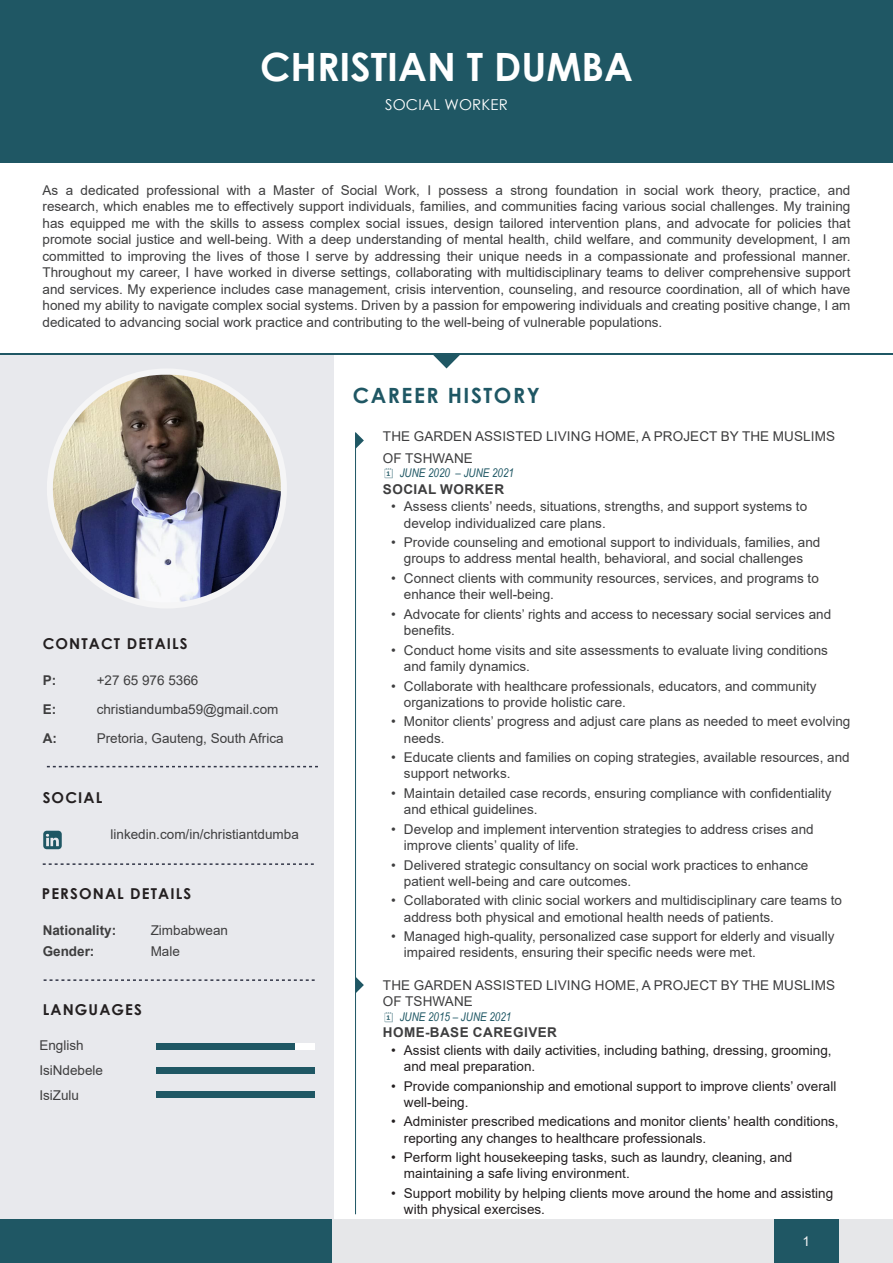
<style>
.page{position:relative;width:893px;height:1263px;background:#fff}
.page>*{position:absolute;margin:0;border:0;box-sizing:border-box;transform-origin:0 0}
.t1{font:700 39px "Century Gothic";color:#fff}
.Page_Titles{font:700 21px "Century Gothic";letter-spacing:.075em;color:#1f5764}
.Icon_Title_left{font:700 15px "Century Gothic";letter-spacing:.075em;color:#231f20}
.t2{font:15px "Century Gothic";letter-spacing:.01em;color:#fff}
.Regular_Text{font:13.5px/16.2px "Arial";color:#3e3e3f}
.t3{font:13.5px/16.2px "Arial";color:#231f20}
.contact_details{font:13.5px "Arial";color:#3e3e3f}
.Company___Date{font:13.5px/16.2px "Arial";letter-spacing:.01em;color:#3e3e3f}
.Position_copy_2{font:700 13.5px "Arial";letter-spacing:.035em;color:#3e3e3f}
.Lanaguages{font:13.5px "Arial";color:#3e3e3f}
.Pwersonal_Details{font:700 13.5px "Arial";color:#3e3e3f}
.Pwersonal_Details-2{font:13.5px "Arial";color:#3e3e3f}
.contact_details-2{font:700 13.5px "Arial";color:#3e3e3f}
.t4{font:13.5px "Arial";color:#f5f5f6}
.t5{font:italic 12px "Arial Narrow";color:#1f5764}
</style>
<div class="page">
<div style="left:0;top:354px;width:334px;height:909px;background:#e8e9ed"></div>
<div style="left:0;top:1219px;width:893px;height:44px;background:#e6e7e9"></div>
<div style="left:0;top:1219px;width:332px;height:44px;background:#1f5764"></div>
<div style="left:774px;top:1219px;width:65px;height:44px;background:#1f5764"></div>
<div style="left:0;top:0;width:893px;height:162px;background:#1f5764"></div>
<hr style="left:0;top:353px;width:893px;height:2px;background:#1f5764">
<svg style="left:433px;top:355px;width:27px;height:13px"></svg>
<svg style="left:44px;top:979px;width:271px;height:2px"></svg>
<svg style="left:43px;top:863px;width:271px;height:2px"></svg>
<svg style="left:356px;top:977px;width:8px;height:16px"></svg>
<div style="left:156px;top:1068px;width:159px;height:6px;background:#1f5764"></div>
<div style="left:156px;top:1043px;width:159px;height:6px;background:#fff"></div>
<div style="left:156px;top:1043px;width:138px;height:6px;background:#1f5764"></div>
<img style="left:54px;top:375px;width:226px;height:230px">
<div style="left:47px;top:368px;width:240px;height:240px;border:6px solid #f5f5f6;border-radius:50%"></div>
<svg style="left:47px;top:766px;width:271px;height:1px"></svg>
<svg style="left:43px;top:831px;width:19px;height:18px"></svg>
<hr style="left:355px;top:433px;width:1px;height:781px;background:#1f5764">
<svg style="left:355px;top:432px;width:9px;height:17px"></svg>
<div style="left:156px;top:1092px;width:159px;height:6px;background:#1f5764"></div>
<h1 class="t1" style="left:260px;top:38px;width:374px">CHRISTIAN T DUMBA</h1>
<p class="t2" style="left:385px;top:95px;width:124px">SOCIAL WORKER</p>
<p class="Regular_Text" style="left:43px;top:182px;width:809px;text-align:justify">As a dedicated professional with a Master of Social Work, I possess a strong foundation in social work theory, practice, and research, which enables me to effectively support individuals, families, and communities facing various social challenges. My training has equipped me with the skills to assess complex social issues, design tailored intervention plans, and advocate for policies that promote social justice and well-being. With a deep understanding of mental health, child welfare, and community development, I am committed to improving the lives of those I serve by addressing their unique needs in a compassionate and professional manner.<br>Throughout my career, I have worked in diverse settings, collaborating with multidisciplinary teams to deliver comprehensive support and services. My experience includes case management, crisis intervention, counseling, and resource coordination, all of which have honed my ability to navigate complex social systems. Driven by a passion for empowering individuals and creating positive change, I am dedicated to advancing social work practice and contributing to the well-being of vulnerable populations.</p>
<p class="Icon_Title_left" style="left:43px;top:632px;width:147px">CONTACT DETAILS</p>
<p class="contact_details-2" style="left:43px;top:670px;width:15px">P:</p>
<p class="contact_details" style="left:97px;top:670px;width:103px">+27 65 976 5366</p>
<p class="contact_details-2" style="left:43px;top:699px;width:15px">E:</p>
<p class="contact_details" style="left:97px;top:700px;width:183px">christiandumba59@gmail.com</p>
<p class="contact_details-2" style="left:43px;top:729px;width:16px">A:</p>
<p class="contact_details" style="left:97px;top:729px;width:188px">Pretoria, Gauteng, South Africa</p>
<p class="Icon_Title_left" style="left:43px;top:786px;width:61px">SOCIAL</p>
<p class="contact_details" style="left:111px;top:825px;width:190px">linkedin.com/in/christiantdumba</p>
<p class="Icon_Title_left" style="left:42px;top:882px;width:151px">PERSONAL DETAILS</p>
<p class="Pwersonal_Details" style="left:43px;top:920px;width:75px">Nationality:</p>
<p class="Pwersonal_Details-2" style="left:151px;top:921px;width:79px">Zimbabwean</p>
<p class="Pwersonal_Details" style="left:43px;top:941px;width:53px">Gender:</p>
<p class="Pwersonal_Details-2" style="left:151px;top:942px;width:31px">Male</p>
<p class="Icon_Title_left" style="left:43px;top:998px;width:101px">LANGUAGES</p>
<p class="Lanaguages" style="left:39px;top:1036px;width:46px">English</p>
<p class="Lanaguages" style="left:39px;top:1061px;width:65px">IsiNdebele</p>
<p class="Lanaguages" style="left:39px;top:1086px;width:41px">IsiZulu</p>
<p class="Page_Titles" style="left:353px;top:379px;width:189px">CAREER HISTORY</p>
<p class="Regular_Text" style="left:383px;top:426px;width:454px;line-height:21.6px">THE GARDEN ASSISTED LIVING HOME, A PROJECT BY THE MUSLIMS<br>OF TSHWANE</p>
<p class="t5" style="left:400px;top:465px;width:116px">JUNE 2020 – JUNE 2021</p>
<p class="Position_copy_2" style="left:383px;top:479px;width:123px">SOCIAL WORKER</p>
<p class="Regular_Text" style="left:404px;top:498px;width:405px;text-indent:-13px">• Assess clients’ needs, situations, strengths, and support systems to develop individualized care plans.</p>
<p class="Regular_Text" style="left:391px;top:534px;width:431px;text-align:center">• Provide counseling and emotional support to individuals, families, and groups to address mental health, behavioral, and social challenges</p>
<p class="Regular_Text" style="left:404px;top:570px;width:416px;text-indent:-13px">• Connect clients with community resources, services, and programs to enhance their well-being.</p>
<p class="Regular_Text" style="left:404px;top:606px;width:429px;text-indent:-13px">• Advocate for clients’ rights and access to necessary social services and benefits.</p>
<p class="Regular_Text" style="left:404px;top:642px;width:425px;text-indent:-13px">• Conduct home visits and site assessments to evaluate living conditions and family dynamics.</p>
<p class="Regular_Text" style="left:404px;top:677px;width:414px;text-indent:-13px">• Collaborate with healthcare professionals, educators, and community organizations to provide holistic care.</p>
<p class="Regular_Text" style="left:404px;top:713px;width:448px;text-indent:-13px">• Monitor clients’ progress and adjust care plans as needed to meet evolving needs.</p>
<p class="Regular_Text" style="left:404px;top:749px;width:447px;text-indent:-13px">• Educate clients and families on coping strategies, available resources, and support networks.</p>
<p class="Regular_Text" style="left:404px;top:785px;width:429px;text-indent:-13px">• Maintain detailed case records, ensuring compliance with confidentiality and ethical guidelines.</p>
<p class="Regular_Text" style="left:404px;top:821px;width:411px;text-indent:-13px">• Develop and implement intervention strategies to address crises and improve clients’ quality of life.</p>
<p class="Regular_Text" style="left:404px;top:856px;width:406px;text-indent:-13px">• Delivered strategic consultancy on social work practices to enhance patient well-being and care outcomes.</p>
<p class="Regular_Text" style="left:404px;top:892px;width:440px;text-indent:-13px">• Collaborated with clinic social workers and multidisciplinary care teams to address both physical and emotional health needs of patients.</p>
<p class="Regular_Text" style="left:404px;top:928px;width:432px;text-indent:-13px">• Managed high-quality, personalized case support for elderly and visually impaired residents, ensuring their specific needs were met.</p>
<p class="Company___Date" style="left:383px;top:977px;width:454px">THE GARDEN ASSISTED LIVING HOME, A PROJECT BY THE MUSLIMS<br>OF TSHWANE</p>
<p class="t5" style="left:400px;top:1008px;width:113px">JUNE 2015 – JUNE 2021</p>
<p class="Position_copy_2" style="left:383px;top:1023px;width:176px">HOME-BASE CAREGIVER</p>
<p class="t3" style="left:404px;top:1042px;width:429px;text-indent:-13px">• Assist clients with daily activities, including bathing, dressing, grooming, and meal preparation.</p>
<p class="t3" style="left:404px;top:1078px;width:434px;text-indent:-13px">• Provide companionship and emotional support to improve clients’ overall well-being.</p>
<p class="t3" style="left:404px;top:1113px;width:436px;text-indent:-13px">• Administer prescribed medications and monitor clients’ health conditions, reporting any changes to healthcare professionals.</p>
<p class="t3" style="left:404px;top:1149px;width:390px;text-indent:-13px">• Perform light housekeeping tasks, such as laundry, cleaning, and maintaining a safe living environment.</p>
<p class="t3" style="left:404px;top:1185px;width:431px;text-indent:-13px">• Support mobility by helping clients move around the home and assisting with physical exercises.</p>
<p class="t4" style="left:802px;top:1232px;width:9px">1</p>
</div>
